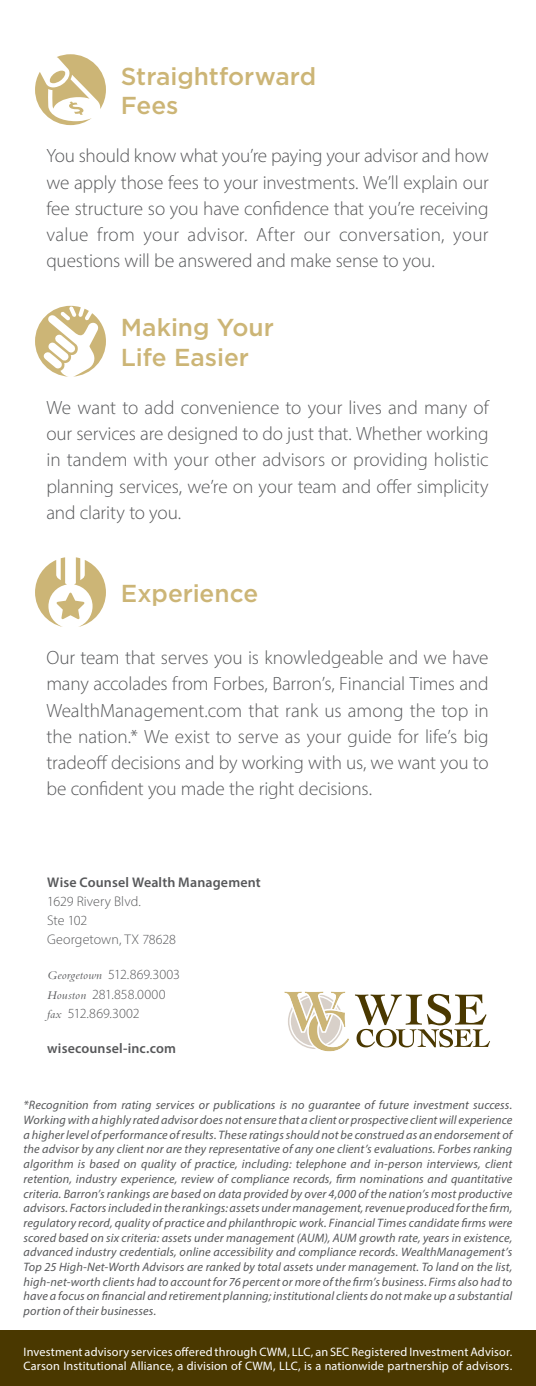
<style>
.page{position:relative;width:536px;height:1386px;background:#fff}
.page>*{position:absolute;margin:0;border:0;box-sizing:border-box;transform-origin:0 0}
.Subheads{font:500 24.5px/29.4px "Gotham";color:#ccb576}
.Body{font:300 19.25px/26.2px "Myriad Pro";letter-spacing:-.01em;color:#57585a;text-align:justify}
.Address{font:300 14px/19.2px "Myriad Pro";color:#57585a}
.Firm_Name_Website{font:600 14px "Myriad Pro";letter-spacing:.01em;color:#57585a}
.Disclosure{font:italic 12.25px/14.7px "Myriad Pro";letter-spacing:.01em;color:#57585a;text-align:justify}
.Disclosure-2{font:12.25px/14.7px "Myriad Pro";letter-spacing:.01em;color:#fff}
.s1{font-family:"Bembo Std";font-weight:400;font-style:italic;font-size:12.25px}
</style>
<div class="page">
<div style="left:0;top:1331px;width:536px;height:55px;background:#4a3800"></div>
<svg style="left:35px;top:54px;width:71px;height:71px"></svg>
<svg style="left:35px;top:306px;width:71px;height:71px"></svg>
<svg style="left:35px;top:557px;width:71px;height:70px"></svg>
<svg style="left:284px;top:991px;width:206px;height:61px"></svg>
<p class="Subheads" style="left:121px;top:61px;width:197px">Straightforward<br>Fees</p>
<p class="Body" style="left:46px;top:143px;width:443px">You should know what you’re paying your advisor and how we apply those fees to your investments. We’ll explain our fee structure so you have confidence that you’re receiving value from your advisor. After our conversation, your questions will be answered and make sense to you.</p>
<p class="Subheads" style="left:121px;top:313px;width:154px">Making Your<br>Life Easier</p>
<p class="Body" style="left:46px;top:394px;width:443px">We want to add convenience to your lives and many of our services are designed to do just that. Whether working in tandem with your other advisors or providing holistic planning services, we’re on your team and offer simplicity and clarity to you.</p>
<p class="Subheads" style="left:121px;top:578px;width:139px">Experience</p>
<p class="Body" style="left:46px;top:644px;width:443px">Our team that serves you is knowledgeable and we have many accolades from Forbes, Barron’s, Financial Times and WealthManagement.com that rank us among the top in the nation.* We exist to serve as your guide for life’s big tradeoff decisions and by working with us, we want you to be confident you made the right decisions.</p>
<p class="Firm_Name_Website" style="left:47px;top:873px;width:215px">Wise Counsel Wealth Management</p>
<p class="Address" style="left:47px;top:891px;width:130px">1629 Rivery Blvd.<br>Ste 102<br>Georgetown, TX 78628</p>
<p class="Address" style="left:47px;top:965px;width:134px"><span class="s1">Georgetown</span> 512.869.3003<br><span class="s1">Houston</span> 281.858.0000 <span class="s1">fax</span> 512.869.3002</p>
<p class="Firm_Name_Website" style="left:47px;top:1039px;width:130px">wisecounsel-inc.com</p>
<p class="Disclosure" style="left:24px;top:1098px;width:490px">*Recognition from rating services or publications is no guarantee of future investment success.<br>Working with a highly rated advisor does not ensure that a client or prospective client will experience a higher level of performance of results. These ratings should not be construed as an endorsement of the advisor by any client nor are they representative of any one client’s evaluations. Forbes ranking algorithm is based on quality of practice, including: telephone and in-person interviews, client retention, industry experience, review of compliance records, firm nominations and quantitative criteria. Barron’s rankings are based on data provided by over 4,000 of the nation’s most productive advisors. Factors included in the rankings: assets under management, revenue produced for the firm, regulatory record, quality of practice and philanthropic work. Financial Times candidate firms were scored based on six criteria: assets under management (AUM), AUM growth rate, years in existence, advanced industry credentials, online accessibility and compliance records. WealthManagement’s Top 25 High-Net-Worth Advisors are ranked by total assets under management. To land on the list, high-net-worth clients had to account for 76 percent or more of the firm’s business. Firms also had to have a focus on financial and retirement planning; institutional clients do not make up a substantial portion of their businesses.</p>
<p class="Disclosure-2" style="left:24px;top:1344px;width:490px">Investment advisory services offered through CWM, LLC, an SEC Registered Investment Advisor.<br>Carson Institutional Alliance, a division of CWM, LLC, is a nationwide partnership of advisors.</p>
</div>
